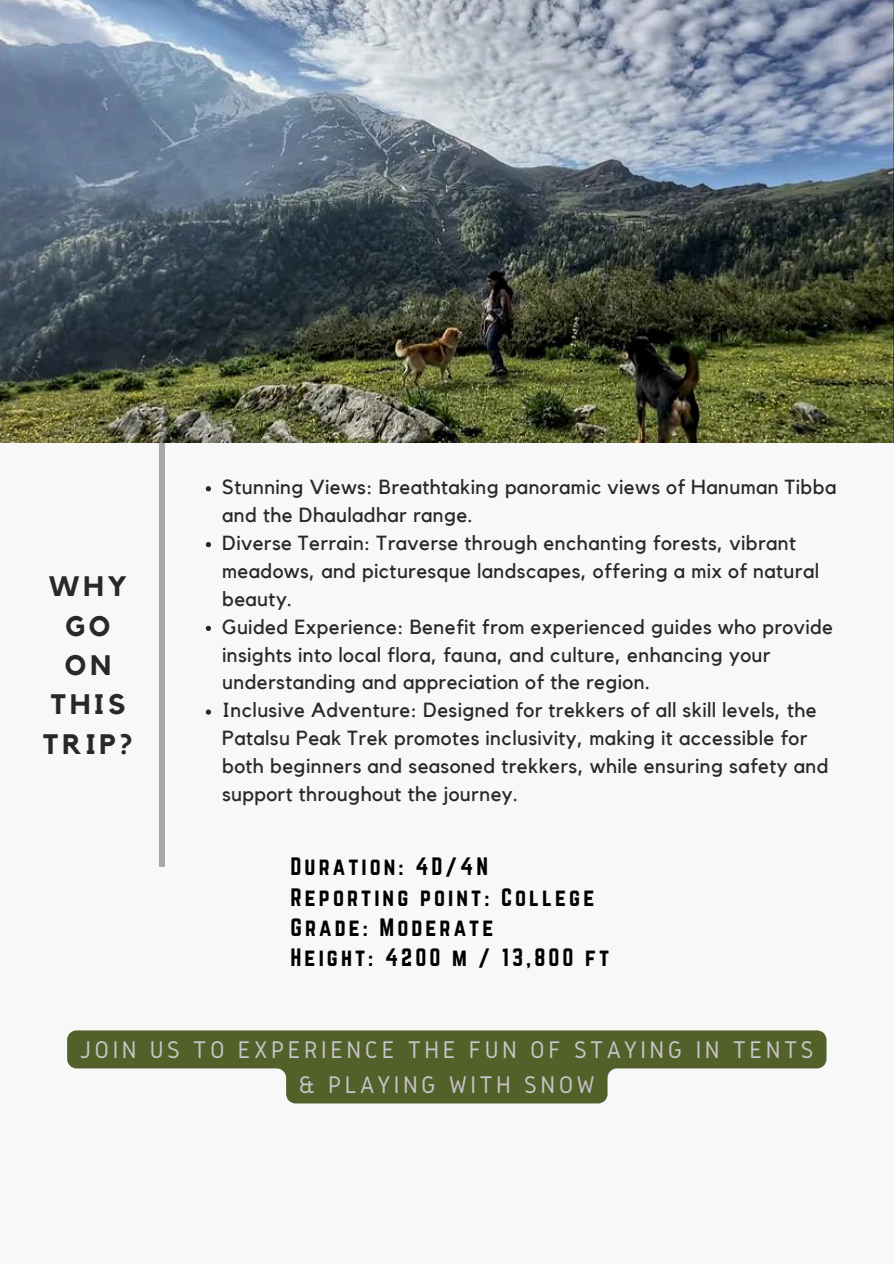
<style>
.page{position:relative;width:894px;height:1264px;background:#fff}
.page>*{position:absolute;margin:0;border:0;box-sizing:border-box;transform-origin:0 0}
.t1{font:700 28.05px/39.3px "Kollektif";letter-spacing:.14em;color:#282828;text-align:center}
.t2{font:25.05px/35px "Gidole";letter-spacing:.14em;color:#c6c5c8;text-align:center}
.t3{font:22.05px "Norwester";letter-spacing:.14em;color:#000}
.t4{font:20.4px/27.9px "Kollektif";letter-spacing:.02em;color:#282828}
</style>
<div class="page">
<div style="left:0;top:0;width:893px;height:1263px;background:#f8f8f8"></div>
<div style="left:159px;top:442px;width:6px;height:424px;background:#a8a8a8"></div>
<img style="left:0;top:0;width:893px;height:442px">
<svg style="left:206px;top:486px;width:5px;height:5px"></svg>
<svg style="left:206px;top:542px;width:5px;height:5px"></svg>
<svg style="left:206px;top:625px;width:5px;height:6px"></svg>
<svg style="left:206px;top:709px;width:5px;height:5px"></svg>
<svg style="left:67px;top:1030px;width:759px;height:73px;fill:#536029"></svg>
<p class="t1" style="left:43px;top:568px;width:91px">WHY<br>GO<br>ON<br>THIS<br>TRIP?</p>
<h1 class="t4" style="left:222px;top:474px;width:615px">Stunning Views: Breathtaking panoramic views of Hanuman Tibba and the Dhauladhar range.</h1>
<p class="t4" style="left:222px;top:529px;width:598px">Diverse Terrain: Traverse through enchanting forests, vibrant meadows, and picturesque landscapes, offering a mix of natural beauty.</p>
<p class="t4" style="left:222px;top:613px;width:612px">Guided Experience: Benefit from experienced guides who provide insights into local flora, fauna, and culture, enhancing your understanding and appreciation of the region.</p>
<p class="t4" style="left:222px;top:697px;width:607px">Inclusive Adventure: Designed for trekkers of all skill levels, the Patalsu Peak Trek promotes inclusivity, making it accessible for both beginners and seasoned trekkers, while ensuring safety and support throughout the journey.</p>
<p class="t3" style="left:290px;top:853px;width:199px">Duration: 4D/4N</p>
<p class="t3" style="left:290px;top:883px;width:305px">Reporting point: College</p>
<p class="t3" style="left:290px;top:913px;width:204px">Grade: Moderate</p>
<p class="t3" style="left:290px;top:943px;width:320px">Height: 4200 m / 13,800 ft</p>
<p class="t2" style="left:80px;top:1031px;width:735px">JOIN US TO EXPERIENCE THE FUN OF STAYING IN TENTS &amp; PLAYING WITH SNOW</p>
</div>
